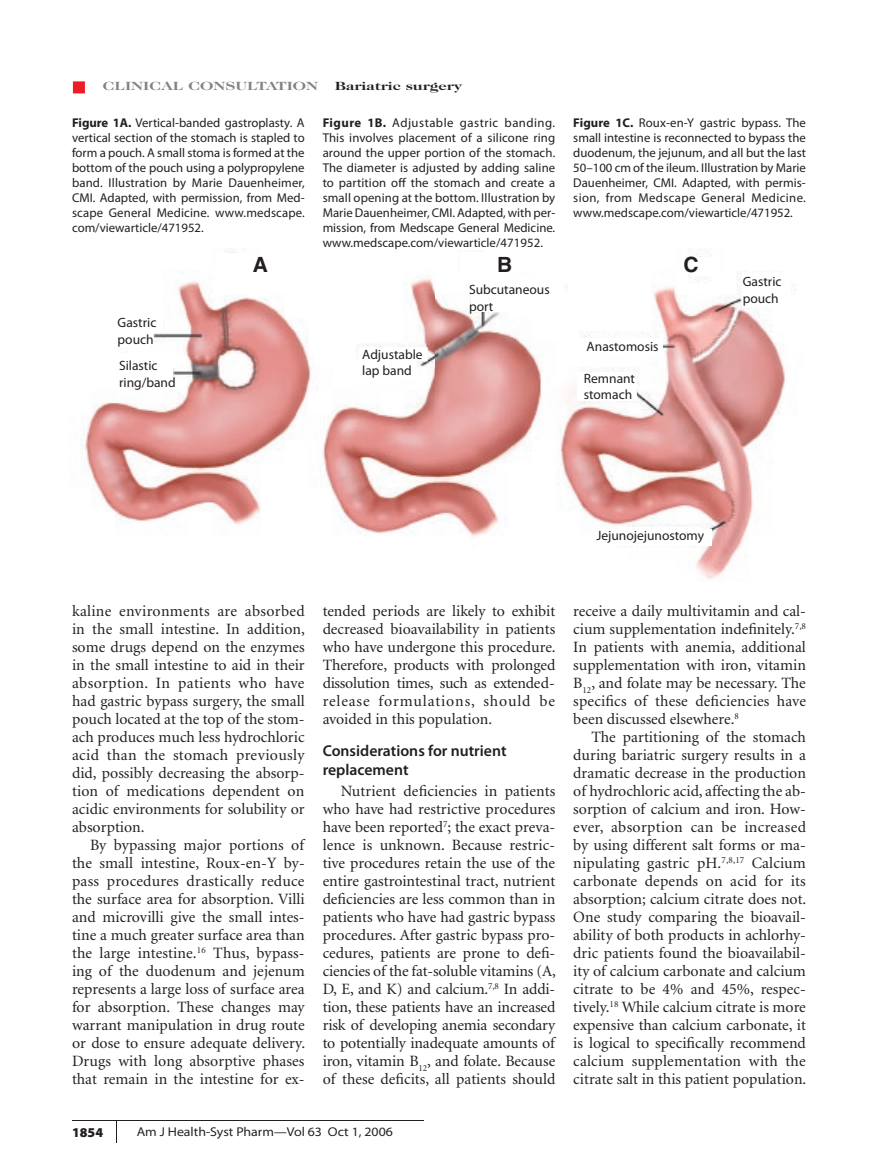
<style>
.page{position:relative;width:878px;height:1175px;background:#fff}
.page>*{position:absolute;margin:0;border:0;box-sizing:border-box;transform-origin:0 0}
.t1{font:700 21px "Helvetica";color:#231f20}
.t2{font:15.75px/18px "Minion";color:#231f20;text-align:justify}
.t3{font:600 15.75px/18.9px "Myriad Pro";color:#231f20}
.t4{font:13.5px/16.5px "Myriad Pro";color:#231f20}
.t5{font:900 13.5px "Myriad Pro";color:#231f20}
.t6{font:12.75px/15px "Myriad Pro";color:#231f20;text-align:justify}
.t7{font:semi-expanded 12.75px "Myriad Pro";color:#231f20}
.t8{font:700 12px "Caslon Two Twenty Four";color:#808285;scale:1.39 1}
.t9{font:700 12px "Caslon Two Twenty Four";color:#231f20;scale:1.39 1}
.s1{font-weight:700}
</style>
<div class="page">
<svg style="left:73px;top:81px;width:12px;height:12px"></svg>
<svg style="left:116px;top:1121px;width:1px;height:22px"></svg>
<hr style="left:72px;top:1120px;width:351px;height:1px;background:#231f20">
<img style="left:85px;top:248px;width:711px;height:331px">
<img style="left:323px;top:248px;width:219px;height:1px">
<div style="left:619px;top:527px;width:83px;height:15px;background:#fff"></div>
<div style="left:596px;top:529px;width:115px;height:16px;background:#fff"></div>
<svg style="left:742px;top:272px;width:48px;height:35px"></svg>
<svg style="left:577px;top:372px;width:60px;height:29px"></svg>
<div style="left:579px;top:338px;width:83px;height:17px;background:#fff"></div>
<div style="left:472px;top:278px;width:92px;height:33px;background:#fff"></div>
<svg style="left:354px;top:347px;width:73px;height:34px"></svg>
<svg style="left:100px;top:316px;width:63px;height:31px"></svg>
<div style="left:108px;top:353px;width:65px;height:32px;background:#fff"></div>
<div style="left:217px;top:253px;width:34px;height:23px;background:#fff"></div>
<div style="left:460px;top:253px;width:38px;height:23px;background:#fff"></div>
<div style="left:690px;top:257px;width:28px;height:19px;background:#fff"></div>
<p class="t8" style="left:103px;top:79px;width:156px">CLINICAL CONSULTATION</p>
<p class="t9" style="left:335px;top:79px;width:93px">Bariatric surgery</p>
<p class="t6" style="left:72px;top:115px;width:234px"><span class="s1">Figure 1A.</span> Vertical-banded gastroplasty. A vertical section of the stomach is stapled to form a pouch. A small stoma is formed at the bottom of the pouch using a polypropylene band. Illustration by Marie Dauenheimer, CMI. Adapted, with permission, from Med&shy;scape General Medicine. www.medscape. com/viewarticle/471952.</p>
<p class="t6" style="left:323px;top:115px;width:234px"><span class="s1">Figure 1B.</span> Adjustable gastric banding.<br>This involves placement of a silicone ring around the upper portion of the stomach.<br>The diameter is adjusted by adding saline to partition off the stomach and create a small opening at the bottom. Illustration by Marie Dauenheimer, CMI. Adapted, with per&shy;mission, from Medscape General Medicine. www.medscape.com/viewarticle/471952.</p>
<p class="t6" style="left:573px;top:115px;width:234px"><span class="s1">Figure 1C.</span> Roux-en-Y gastric bypass. The small intestine is reconnected to bypass the duodenum, the jejunum, and all but the last 50–100 cm of the ileum. Illustration by Marie Dauenheimer, CMI. Adapted, with permis&shy;sion, from Medscape General Medicine. www.medscape.com/viewarticle/471952.</p>
<p class="t4" style="left:118px;top:315px;width:40px">Gastric pouch</p>
<p class="t4" style="left:119px;top:357px;width:58px">Silastic ring/band</p>
<h1 class="t1" style="left:253px;top:252px;width:17px">A</h1>
<h1 class="t1" style="left:497px;top:252px;width:17px">B</h1>
<h1 class="t1" style="left:683px;top:252px;width:17px">C</h1>
<p class="t4" style="left:362px;top:346px;width:62px">Adjustable lap band</p>
<p class="t4" style="left:469px;top:282px;width:82px">Subcutaneous port</p>
<p class="t4" style="left:586px;top:338px;width:73px">Anastomosis</p>
<p class="t4" style="left:584px;top:370px;width:53px">Remnant stomach</p>
<p class="t4" style="left:742px;top:273px;width:40px">Gastric pouch</p>
<p class="t4" style="left:596px;top:527px;width:109px">Jejunojejunostomy</p>
<p class="t2" style="left:72px;top:603px;width:234px">kaline environments are absorbed in the small intestine. In addition, some drugs depend on the enzymes in the small intestine to aid in their absorption. In patients who have had gastric bypass surgery, the small pouch located at the top of the stom&shy;ach produces much less hydrochloric acid than the stomach previously did, possibly decreasing the absorp&shy;tion of medications dependent on acidic environments for solubility or absorption.</p>
<p class="t2" style="left:72px;top:837px;width:234px;text-indent:18px">By bypassing major portions of the small intestine, Roux-en-Y by&shy;pass procedures drastically reduce the surface area for absorption. Villi and microvilli give the small intes&shy;tine a much greater surface area than the large intestine.<sup>16</sup> Thus, bypass&shy;ing of the duodenum and jejenum represents a large loss of surface area for absorption. These changes may warrant manipulation in drug route or dose to ensure adequate delivery.<br>Drugs with long absorptive phases that remain in the intestine for ex-</p>
<p class="t2" style="left:322px;top:603px;width:234px">tended periods are likely to exhibit decreased bioavailability in patients who have undergone this procedure.<br>Therefore, products with prolonged dissolution times, such as extended&shy;release formulations, should be avoided in this population.</p>
<p class="t3" style="left:322px;top:741px;width:185px">Considerations for nutrient replacement</p>
<p class="t2" style="left:322px;top:782px;width:234px;text-indent:18px">Nutrient deficiencies in patients who have had restrictive procedures have been reported<sup>7</sup>; the exact preva&shy;lence is unknown. Because restric&shy;tive procedures retain the use of the entire gastrointestinal tract, nutrient deficiencies are less common than in patients who have had gastric bypass procedures. After gastric bypass pro&shy;cedures, patients are prone to defi&shy;ciencies of the fat-soluble vitamins (A, D, E, and K) and calcium.<sup>7,8</sup> In addi&shy;tion, these patients have an increased risk of developing anemia secondary to potentially inadequate amounts of iron, vitamin B<sub>12</sub>, and folate. Because of these deficits, all patients should</p>
<p class="t5" style="left:72px;top:1124px;width:32px">1854</p>
<p class="t7" style="left:137px;top:1124px;width:258px">Am J Health-Syst Pharm—Vol 63 Oct 1, 2006</p>
<p class="t2" style="left:573px;top:603px;width:234px">receive a daily multivitamin and cal&shy;cium supplementation indefinitely.<sup>7,8<br></sup>In patients with anemia, additional supplementation with iron, vitamin B<sub>12</sub>, and folate may be necessary. The specifics of these deficiencies have been discussed elsewhere.<sup>8</sup></p>
<p class="t2" style="left:573px;top:729px;width:234px;text-indent:18px">The partitioning of the stomach during bariatric surgery results in a dramatic decrease in the production of hydrochloric acid, affecting the ab&shy;sorption of calcium and iron. How&shy;ever, absorption can be increased by using different salt forms or ma&shy;nipulating gastric pH.<sup>7,8,17</sup> Calcium carbonate depends on acid for its absorption; calcium citrate does not.<br>One study comparing the bioavail&shy;ability of both products in achlorhy&shy;dric patients found the bioavailabil&shy;ity of calcium carbonate and calcium citrate to be 4% and 45%, respec&shy;tively.<sup>18</sup> While calcium citrate is more expensive than calcium carbonate, it is logical to specifically recommend calcium supplementation with the citrate salt in this patient population.</p>
</div>
